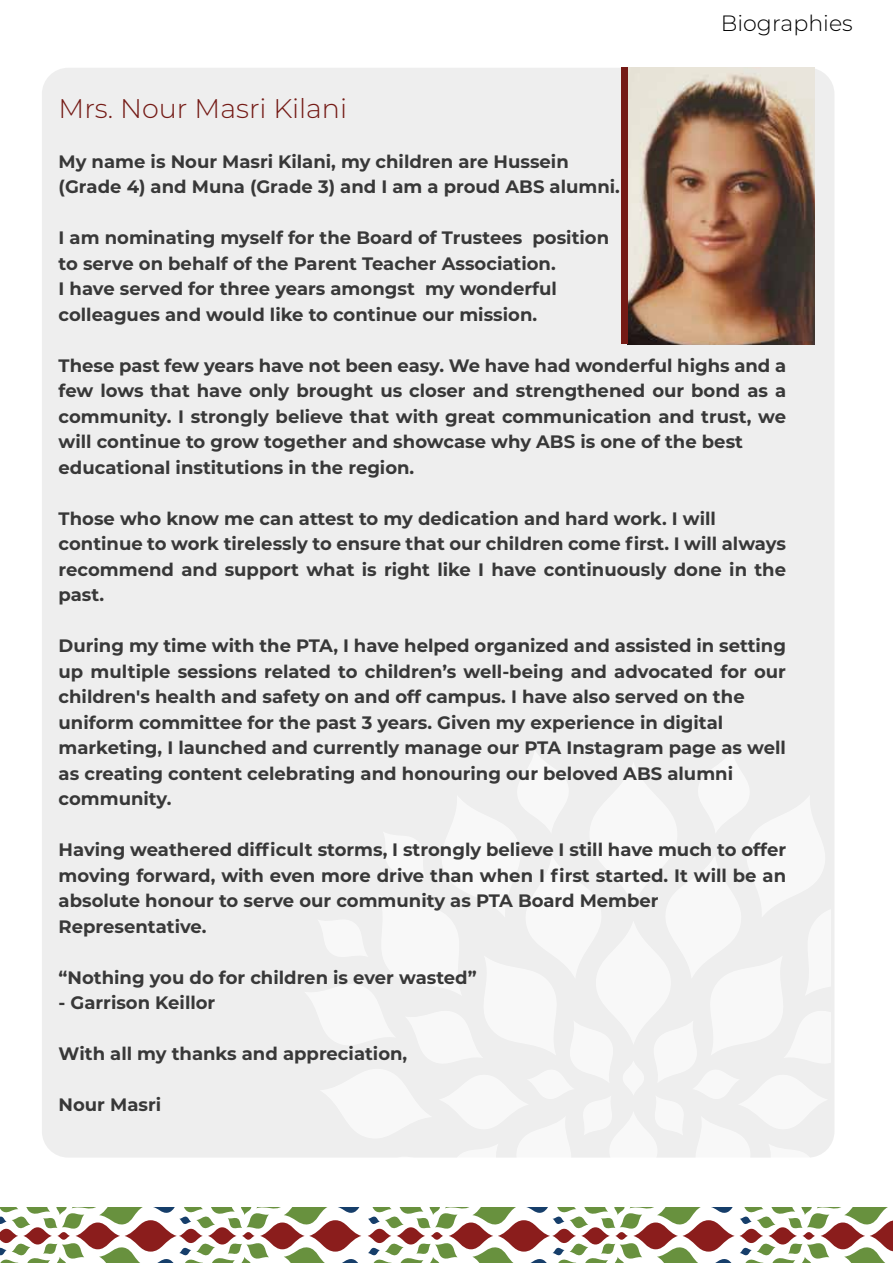
<style>
.page{position:relative;width:893px;height:1263px;background:#fff}
.page>*{position:absolute;margin:0;border:0;box-sizing:border-box;transform-origin:0 0}
.t1{font:300 27px "Montserrat";color:#741a15}
.t2{font:300 22.05px "Montserrat";color:#000}
.t3{font:700 18px/25.5px "Montserrat";color:#383838}
</style>
<div class="page">
<div style="left:42px;top:68px;width:792px;height:1089px;background:#eee;border-radius:26px"></div>
<div style="left:596px;top:920px;width:75px;height:125px;background:#f8f8f8;border-radius:50%"></div>
<div style="left:623px;top:1060px;width:21px;height:36px;background:#f8f8f8;border-radius:50%"></div>
<div style="left:589px;top:762px;width:88px;height:145px;background:#f8f8f8;border-radius:50%"></div>
<div style="left:609px;top:1111px;width:48px;height:80px;background:#f8f8f8;border-radius:50%"></div>
<img style="left:628px;top:67px;width:186px;height:277px">
<div style="left:621px;top:67px;width:7px;height:277px;background:#741a15"></div>
<svg style="left:633px;top:1222px;width:45px;height:27px"></svg>
<svg style="left:615px;top:1232px;width:13px;height:8px"></svg>
<svg style="left:682px;top:1220px;width:53px;height:31px"></svg>
<svg style="left:552px;top:1229px;width:24px;height:14px"></svg>
<svg style="left:581px;top:1227px;width:29px;height:17px"></svg>
<svg style="left:709px;top:1207px;width:184px;height:56px"></svg>
<svg style="left:449px;top:1222px;width:44px;height:27px"></svg>
<svg style="left:431px;top:1232px;width:12px;height:8px"></svg>
<svg style="left:498px;top:1220px;width:52px;height:31px"></svg>
<svg style="left:368px;top:1229px;width:23px;height:14px"></svg>
<svg style="left:397px;top:1227px;width:28px;height:17px"></svg>
<svg style="left:524px;top:1207px;width:177px;height:23px"></svg>
<svg style="left:524px;top:1241px;width:177px;height:22px"></svg>
<svg style="left:260px;top:1222px;width:45px;height:27px"></svg>
<svg style="left:242px;top:1232px;width:13px;height:8px"></svg>
<svg style="left:309px;top:1220px;width:52px;height:31px"></svg>
<svg style="left:179px;top:1229px;width:24px;height:14px"></svg>
<svg style="left:208px;top:1227px;width:28px;height:17px"></svg>
<svg style="left:336px;top:1207px;width:181px;height:23px"></svg>
<svg style="left:336px;top:1241px;width:181px;height:22px"></svg>
<div style="left:125px;top:1220px;width:52px;height:31px;background:#8b1d1c;border-radius:50%"></div>
<svg style="left:151px;top:1207px;width:177px;height:23px"></svg>
<svg style="left:151px;top:1241px;width:177px;height:22px"></svg>
<svg style="left:0;top:1207px;width:143px;height:56px"></svg>
<p class="t2" style="left:721px;top:8px;width:133px">Biographies</p>
<h1 class="t1" style="left:59px;top:90px;width:290px">Mrs. Nour Masri Kilani</h1>
<p class="t3" style="left:59px;top:148px;width:563px">My name is Nour Masri Kilani, my children are Hussein (Grade 4) and Muna (Grade 3) and I am a proud ABS alumni.</p>
<p class="t3" style="left:59px;top:224px;width:552px">I am nominating myself for the Board of Trustees position to serve on behalf of the Parent Teacher Association.<br>I have served for three years amongst my wonderful colleagues and would like to continue our mission.</p>
<p class="t3" style="left:59px;top:352px;width:729px">These past few years have not been easy. We have had wonderful highs and a few lows that have only brought us closer and strengthened our bond as a community. I strongly believe that with great communication and trust, we will continue to grow together and showcase why ABS is one of the best educational institutions in the region.</p>
<p class="t3" style="left:59px;top:505px;width:729px">Those who know me can attest to my dedication and hard work. I will continue to work tirelessly to ensure that our children come first. I will always recommend and support what is right like I have continuously done in the past.</p>
<p class="t3" style="left:59px;top:632px;width:729px">During my time with the PTA, I have helped organized and assisted in setting up multiple sessions related to children’s well-being and advocated for our children's health and safety on and off campus. I have also served on the uniform committee for the past 3 years. Given my experience in digital marketing, I launched and currently manage our PTA Instagram page as well as creating content celebrating and honouring our beloved ABS alumni community.</p>
<p class="t3" style="left:59px;top:836px;width:729px">Having weathered difficult storms, I strongly believe I still have much to offer moving forward, with even more drive than when I first started. It will be an absolute honour to serve our community as PTA Board Member Representative.</p>
<p class="t3" style="left:59px;top:964px;width:420px">“Nothing you do for children is ever wasted”</p>
<p class="t3" style="left:59px;top:989px;width:158px">- Garrison Keillor</p>
<p class="t3" style="left:59px;top:1040px;width:350px">With all my thanks and appreciation,</p>
<p class="t3" style="left:59px;top:1091px;width:104px">Nour Masri</p>
</div>
